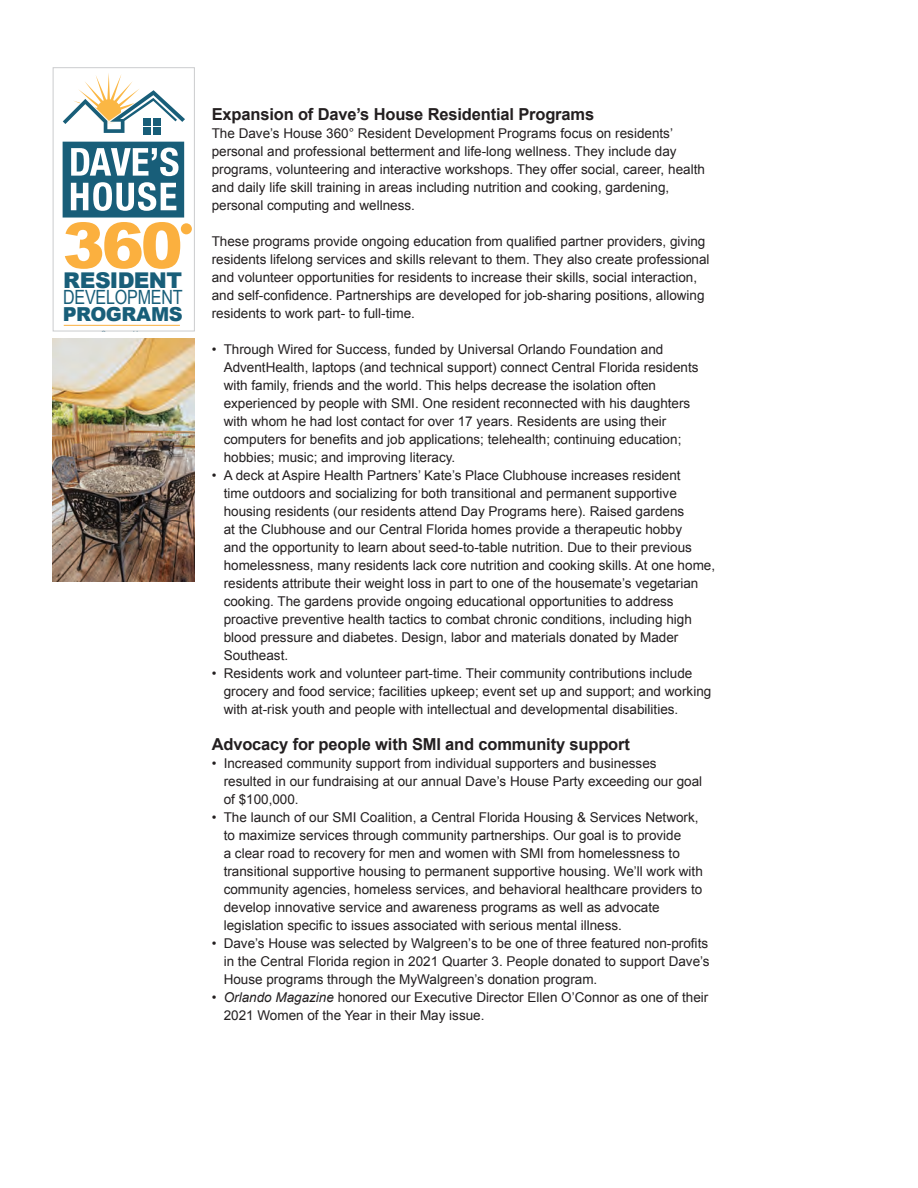
<style>
.page{position:relative;width:918px;height:1188px;background:#fff}
.page>*{position:absolute;margin:0;border:0;box-sizing:border-box;transform-origin:0 0}
.t1{font:900 63.3px "Arial";color:#fbb03f}
.t2{font:900 21.75px "Arial";letter-spacing:-.025em;color:#185e79}
.t3{font:19.65px "Arial Narrow";letter-spacing:-.01em;color:#185e79}
.t4{font:900 19.2px "Arial";letter-spacing:-.025em;color:#185e79}
.t5{font:700 16.5px "Arial";letter-spacing:-.01em;color:#231f20}
.t6{font:13.5px/18px "Arial";color:#231f20}
.s1{font-style:italic}
</style>
<div class="page">
<img style="left:53px;top:339px;width:141px;height:243px">
<div style="left:181px;top:223px;width:11px;height:11px;background:#fbb03f;border-radius:50%"></div>
<hr style="left:64px;top:325px;width:116px;height:1px;background:#fbb03f">
<div style="left:143px;top:128px;width:8px;height:7px;background:#185e79"></div>
<div style="left:153px;top:128px;width:7px;height:7px;background:#185e79"></div>
<svg style="left:63px;top:73px;width:122px;height:60px"></svg>
<svg style="left:63px;top:142px;width:121px;height:76px"></svg>
<div style="left:53px;top:68px;width:142px;height:263px;border:1px solid #cbccce"></div>
<h1 class="t1" style="left:63px;top:200px;width:122px">360</h1>
<h2 class="t2" style="left:63px;top:264px;width:120px">RESIDENT</h2>
<h3 class="t3" style="left:63px;top:283px;width:121px">DEVELOPMENT</h3>
<h3 class="t4" style="left:63px;top:300px;width:121px">PROGRAMS</h3>
<p class="t5" style="left:212px;top:103px;width:384px">Expansion of Dave’s House Residential Programs</p>
<p class="t6" style="left:212px;top:124px;width:495px">The Dave’s House 360° Resident Development Programs focus on residents’ personal and professional betterment and life-long wellness. They include day programs, volunteering and interactive workshops. They offer social, career, health and daily life skill training in areas including nutrition and cooking, gardening, personal computing and wellness.</p>
<p class="t6" style="left:212px;top:232px;width:499px">These programs provide ongoing education from qualified partner providers, giving residents lifelong services and skills relevant to them. They also create professional and volunteer opportunities for residents to increase their skills, social interaction, and self-confidence. Partnerships are developed for job-sharing positions, allowing residents to work part- to full-time.</p>
<p class="t6" style="left:224px;top:340px;width:476px;text-indent:-12px">• Through Wired for Success, funded by Universal Orlando Foundation and AdventHealth, laptops (and technical support) connect Central Florida residents with family, friends and the world. This helps decrease the isolation often experienced by people with SMI. One resident reconnected with his daughters with whom he had lost contact for over 17 years. Residents are using their computers for benefits and job applications; telehealth; continuing education; hobbies; music; and improving literacy.</p>
<p class="t6" style="left:224px;top:466px;width:493px;text-indent:-12px">• A deck at Aspire Health Partners’ Kate’s Place Clubhouse increases resident<br>time outdoors and socializing for both transitional and permanent supportive housing residents (our residents attend Day Programs here). Raised gardens<br>at the Clubhouse and our Central Florida homes provide a therapeutic hobby<br>and the opportunity to learn about seed-to-table nutrition. Due to their previous homelessness, many residents lack core nutrition and cooking skills. At one home, residents attribute their weight loss in part to one of the housemate’s vegetarian cooking. The gardens provide ongoing educational opportunities to address proactive preventive health tactics to combat chronic conditions, including high blood pressure and diabetes. Design, labor and materials donated by Mader Southeast.</p>
<p class="t6" style="left:224px;top:664px;width:489px;text-indent:-12px">• Residents work and volunteer part-time. Their community contributions include grocery and food service; facilities upkeep; event set up and support; and working with at-risk youth and people with intellectual and developmental disabilities.</p>
<p class="t5" style="left:212px;top:733px;width:420px">Advocacy for people with SMI and community support</p>
<p class="t6" style="left:224px;top:754px;width:480px;text-indent:-12px">• Increased community support from individual supporters and businesses resulted in our fundraising at our annual Dave’s House Party exceeding our goal of $100,000.</p>
<p class="t6" style="left:224px;top:808px;width:481px;text-indent:-12px">• The launch of our SMI Coalition, a Central Florida Housing &amp; Services Network, to maximize services through community partnerships. Our goal is to provide<br>a clear road to recovery for men and women with SMI from homelessness to transitional supportive housing to permanent supportive housing. We’ll work with community agencies, homeless services, and behavioral healthcare providers to develop innovative service and awareness programs as well as advocate legislation specific to issues associated with serious mental illness.</p>
<p class="t6" style="left:224px;top:934px;width:488px;text-align:justify;text-indent:-12px">• Dave’s House was selected by Walgreen’s to be one of three featured non-profits in the Central Florida region in 2021 Quarter 3. People donated to support Dave’s House programs through the MyWalgreen’s donation program.</p>
<p class="t6" style="left:224px;top:988px;width:486px;text-indent:-12px">• <span class="s1">Orlando Magazine</span> honored our Executive Director Ellen O’Connor as one of their<br>2021 Women of the Year in their May issue.</p>
</div>
